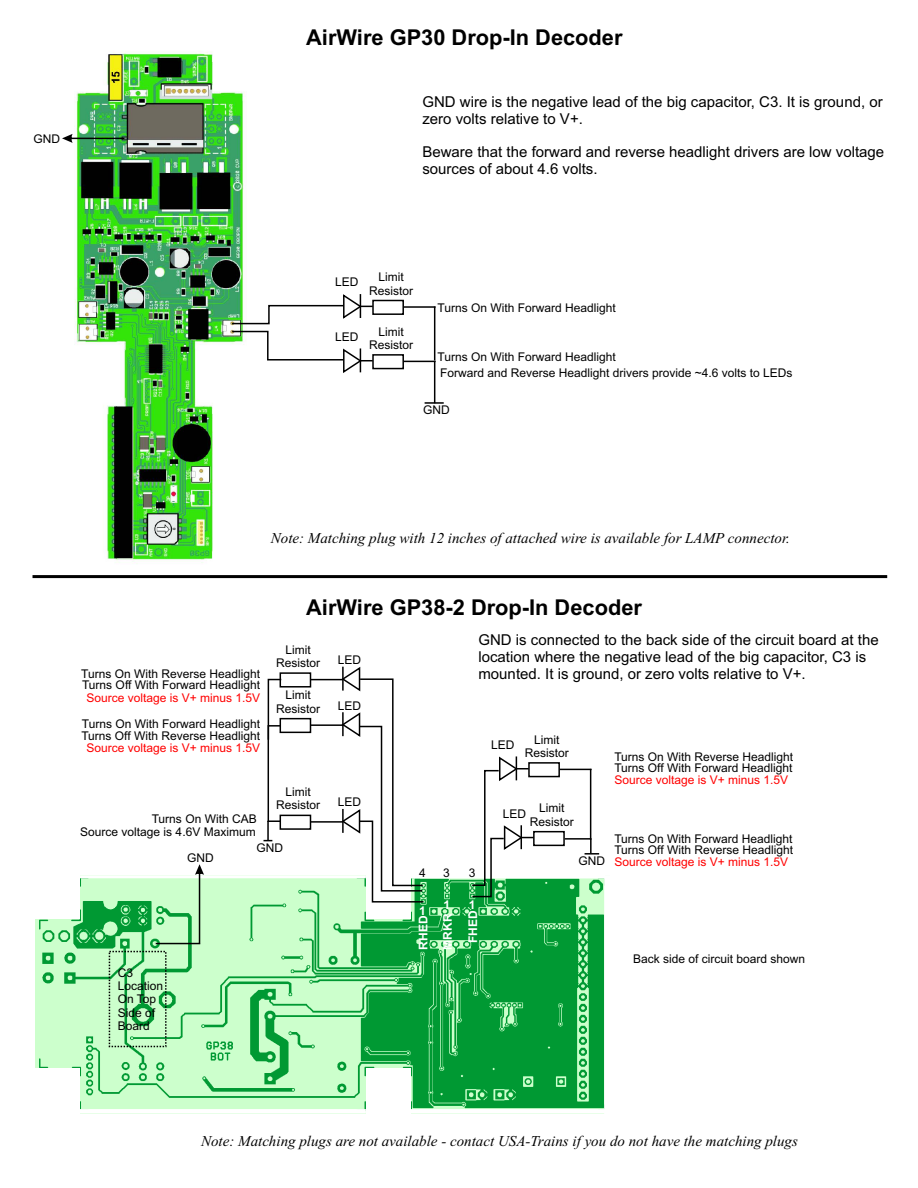
<style>
.page{position:relative;width:918px;height:1188px;background:#fff}
.page>*{position:absolute;margin:0;border:0;box-sizing:border-box;transform-origin:0 0}
.t1{font:700 21.9px "Arial";color:#000}
.t2{font:15px/16.8px "Arial";color:#000}
.t3{font:italic 15px "Times New Roman";color:#000}
.t4{font:12px/13.4px "Arial";color:#000;text-align:center}
.t5{font:12px "Arial";color:#f00}
.t6{font:700 12px/24.3px "Arial";color:#fff}
</style>
<div class="page">
<img style="left:75px;top:52px;width:170px;height:512px">
<hr style="left:33px;top:575px;width:854px;height:3px;background:#000">
<hr style="left:404px;top:306px;width:32px;height:2px;background:#000">
<div style="left:372px;top:300px;width:32px;height:15px;border:1px solid #000"></div>
<div style="left:533px;top:831px;width:32px;height:15px;border:1px solid #000"></div>
<hr style="left:434px;top:307px;width:1px;height:53px;background:#000">
<hr style="left:404px;top:361px;width:32px;height:1px;background:#000">
<div style="left:372px;top:354px;width:32px;height:15px;border:1px solid #000"></div>
<hr style="left:434px;top:361px;width:1px;height:42px;background:#000">
<svg style="left:425px;top:402px;width:19px;height:2px"></svg>
<hr style="left:560px;top:769px;width:32px;height:1px;background:#000">
<div style="left:528px;top:762px;width:32px;height:15px;border:1px solid #000"></div>
<hr style="left:590px;top:769px;width:1px;height:71px;background:#000">
<svg style="left:231px;top:293px;width:142px;height:82px"></svg>
<svg style="left:62px;top:134px;width:62px;height:9px"></svg>
<img style="left:36px;top:878px;width:568px;height:231px">
<div style="left:366px;top:1068px;width:45px;height:47px;background:#fff"></div>
<div style="left:366px;top:871px;width:45px;height:48px;background:#fff"></div>
<div style="left:33px;top:1068px;width:47px;height:48px;background:#fff"></div>
<div style="left:33px;top:871px;width:47px;height:48px;background:#fff"></div>
<hr style="left:311px;top:821px;width:32px;height:2px;background:#000">
<div style="left:280px;top:815px;width:31px;height:15px;border:1px solid #000"></div>
<hr style="left:311px;top:679px;width:32px;height:1px;background:#000">
<div style="left:280px;top:672px;width:31px;height:16px;border:1px solid #000"></div>
<hr style="left:311px;top:724px;width:32px;height:2px;background:#000">
<div style="left:280px;top:718px;width:31px;height:15px;border:1px solid #000"></div>
<hr style="left:267px;top:821px;width:2px;height:20px;background:#000">
<svg style="left:267px;top:678px;width:16px;height:145px"></svg>
<svg style="left:341px;top:666px;width:84px;height:237px"></svg>
<svg style="left:471px;top:756px;width:63px;height:142px"></svg>
<svg style="left:563px;top:837px;width:36px;height:18px"></svg>
<svg style="left:156px;top:864px;width:48px;height:80px"></svg>
<p class="t4" style="left:34px;top:133px;width:28px">GND</p>
<h1 class="t1" style="left:306px;top:29px;width:318px">AirWire GP30 Drop-In Decoder</h1>
<p class="t2" style="left:422px;top:95px;width:462px">GND wire is the negative lead of the big capacitor, C3. It is ground, or zero volts relative to V+.</p>
<p class="t2" style="left:422px;top:145px;width:463px">Beware that the forward and reverse headlight drivers are low voltage sources of about 4.6 volts.</p>
<p class="t4" style="left:335px;top:277px;width:25px">LED</p>
<p class="t4" style="left:335px;top:331px;width:25px">LED</p>
<p class="t4" style="left:369px;top:271px;width:46px">Limit<br>Resistor</p>
<p class="t4" style="left:369px;top:326px;width:46px">Limit<br>Resistor</p>
<p class="t4" style="left:437px;top:302px;width:180px">Turns On With Forward Headlight</p>
<p class="t4" style="left:437px;top:349px;width:357px;line-height:16.5px;text-align:left">Turns On With Forward Headlight<br>Forward and Reverse Headlight drivers provide ~4.6 volts to LEDs</p>
<p class="t4" style="left:423px;top:404px;width:28px">GND</p>
<p class="t3" style="left:271px;top:532px;width:521px">Note: Matching plug with 12 inches of attached wire is available for LAMP connector.</p>
<p class="t4" style="left:81px;top:668px;width:180px">Turns On With Reverse Headlight</p>
<p class="t4" style="left:82px;top:679px;width:180px">Turns Off With Forward Headlight</p>
<p class="t5" style="left:86px;top:693px;width:175px">Source voltage is V+ minus 1.5V</p>
<h1 class="t1" style="left:306px;top:599px;width:337px">AirWire GP38-2 Drop-In Decoder</h1>
<p class="t4" style="left:276px;top:644px;width:46px">Limit<br>Resistor</p>
<p class="t4" style="left:338px;top:654px;width:25px">LED</p>
<p class="t4" style="left:276px;top:690px;width:46px">Limit<br>Resistor</p>
<p class="t4" style="left:338px;top:700px;width:25px">LED</p>
<p class="t2" style="left:478px;top:633px;width:402px">GND is connected to the back side of the circuit board at the location where the negative lead of the big capacitor, C3 is mounted. It is ground, or zero volts relative to V+.</p>
<p class="t4" style="left:82px;top:719px;width:180px">Turns On With Forward Headlight</p>
<p class="t4" style="left:81px;top:730px;width:180px">Turns Off With Reverse Headlight</p>
<p class="t5" style="left:86px;top:743px;width:175px">Source voltage is V+ minus 1.5V</p>
<p class="t4" style="left:152px;top:813px;width:106px">Turns On With CAB</p>
<p class="t4" style="left:80px;top:826px;width:177px">Source voltage is 4.6V Maximum</p>
<p class="t4" style="left:276px;top:786px;width:46px">Limit<br>Resistor</p>
<p class="t4" style="left:338px;top:797px;width:25px">LED</p>
<p class="t4" style="left:491px;top:739px;width:25px">LED</p>
<p class="t4" style="left:525px;top:734px;width:46px">Limit<br>Resistor</p>
<p class="t4" style="left:530px;top:803px;width:46px">Limit<br>Resistor</p>
<p class="t4" style="left:503px;top:808px;width:25px">LED</p>
<p class="t4" style="left:256px;top:842px;width:28px">GND</p>
<p class="t4" style="left:187px;top:853px;width:28px">GND</p>
<p class="t4" style="left:579px;top:855px;width:28px">GND</p>
<p class="t4" style="left:118px;top:967px;width:47px;text-align:left">C3<br>Location<br>On Top<br>Side of<br>Board</p>
<p class="t4" style="left:419px;top:867px;width:8px">4</p>
<p class="t4" style="left:443px;top:867px;width:8px">3</p>
<p class="t4" style="left:469px;top:867px;width:8px">3</p>
<p class="t6" style="left:462px;top:943px;width:34px;rotate:-90deg">FHED</p>
<p class="t6" style="left:443px;top:894px;width:8px">1</p>
<p class="t6" style="left:469px;top:894px;width:8px">1</p>
<p class="t6" style="left:419px;top:899px;width:8px">1</p>
<p class="t6" style="left:412px;top:950px;width:37px;rotate:-90deg">RHED<br>MRKR</p>
<p class="t4" style="left:614px;top:751px;width:180px">Turns On With Reverse Headlight</p>
<p class="t4" style="left:614px;top:762px;width:180px">Turns Off With Forward Headlight</p>
<p class="t5" style="left:614px;top:776px;width:175px">Source voltage is V+ minus 1.5V</p>
<p class="t4" style="left:614px;top:833px;width:180px">Turns On With Forward Headlight</p>
<p class="t4" style="left:614px;top:844px;width:180px">Turns Off With Reverse Headlight</p>
<p class="t5" style="left:614px;top:857px;width:175px">Source voltage is V+ minus 1.5V</p>
<p class="t4" style="left:633px;top:953px;width:174px">Back side of circuit board shown</p>
<p class="t3" style="left:201px;top:1136px;width:598px">Note: Matching plugs are not available - contact USA-Trains if you do not have the matching plugs</p>
</div>
